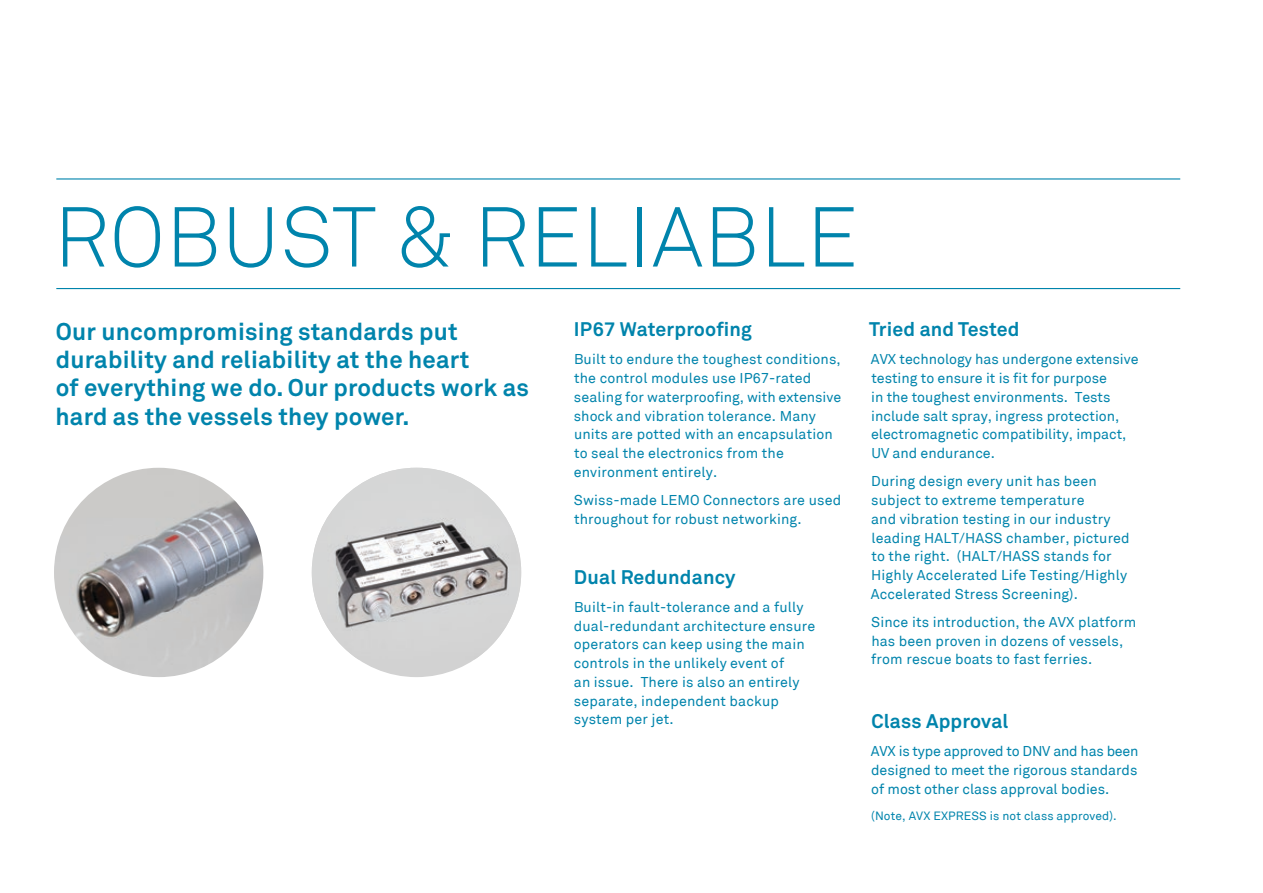
<style>
.page{position:relative;width:1263px;height:893px;background:#fff}
.page>*{position:absolute;margin:0;border:0;box-sizing:border-box;transform-origin:0 0}
.t1{font:83.7px "Akkurat Light Pro";letter-spacing:.01em;color:#0084ac}
.t2{font:700 24px/28.5px "Akkurat";letter-spacing:.01em;color:#0084ac}
.t3{font:700 19.5px "Akkurat";letter-spacing:.01em;color:#0084ac}
.t4{font:14.25px/18.8px "Akkurat";letter-spacing:.01em;color:#0084ac}
.t5{font:12px "Akkurat";letter-spacing:.01em;color:#0084ac}
</style>
<div class="page">
<img style="left:54px;top:468px;width:209px;height:209px;border-radius:105px">
<div style="left:312px;top:468px;width:209px;height:209px;background:#d2d2d2;border-radius:50%"></div>
<img style="left:312px;top:468px;width:209px;height:191px">
<hr style="left:56px;top:178px;width:1124px;height:2px;background:#0084ac">
<hr style="left:56px;top:288px;width:1124px;height:1px;background:#0084ac">
<h1 class="t1" style="left:54px;top:188px;width:805px">ROBUST &amp; RELIABLE</h1>
<h2 class="t2" style="left:56px;top:317px;width:475px">Our uncompromising standards put durability and reliability at the heart<br>of everything we do. Our products work as hard as the vessels they power.</h2>
<h3 class="t3" style="left:574px;top:317px;width:180px">IP67 Waterproofing</h3>
<p class="t4" style="left:574px;top:350px;width:269px">Built to endure the toughest conditions, the control modules use IP67-rated sealing for waterproofing, with extensive shock and vibration tolerance. Many units are potted with an encapsulation to seal the electronics from the environment entirely.</p>
<p class="t4" style="left:574px;top:491px;width:269px">Swiss-made LEMO Connectors are used throughout for robust networking.</p>
<h3 class="t3" style="left:574px;top:565px;width:163px">Dual Redundancy</h3>
<p class="t4" style="left:574px;top:598px;width:243px">Built-in fault-tolerance and a fully dual-redundant architecture ensure operators can keep using the main controls in the unlikely event of<br>an issue. There is also an entirely separate, independent backup system per jet.</p>
<h3 class="t3" style="left:869px;top:317px;width:152px">Tried and Tested</h3>
<p class="t4" style="left:871px;top:350px;width:269px">AVX technology has undergone extensive testing to ensure it is fit for purpose<br>in the toughest environments. Tests include salt spray, ingress protection, electromagnetic compatibility, impact, UV and endurance.</p>
<p class="t4" style="left:871px;top:472px;width:260px">During design every unit has been subject to extreme temperature<br>and vibration testing in our industry leading HALT/HASS chamber, pictured to the right. (HALT/HASS stands for Highly Accelerated Life Testing/Highly Accelerated Stress Screening).</p>
<p class="t4" style="left:871px;top:613px;width:267px">Since its introduction, the AVX platform has been proven in dozens of vessels, from rescue boats to fast ferries.</p>
<h3 class="t3" style="left:871px;top:709px;width:139px">Class Approval</h3>
<p class="t4" style="left:871px;top:742px;width:269px;text-align:justify">AVX is type approved to DNV and has been designed to meet the rigorous standards of most other class approval bodies.</p>
<p class="t5" style="left:871px;top:808px;width:247px">(Note, AVX EXPRESS is not class approved).</p>
</div>
